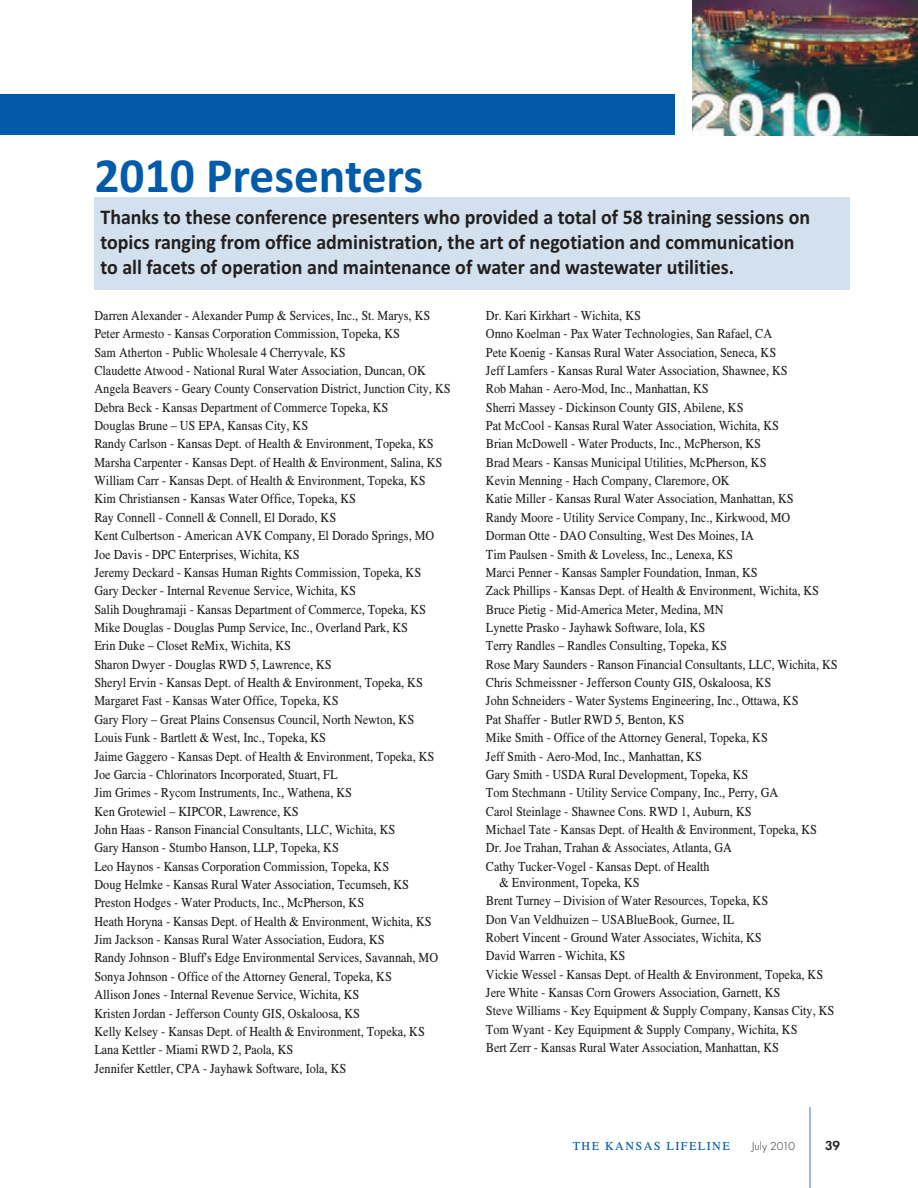
<style>
.page{position:relative;width:918px;height:1188px;background:#fff}
.page>*{position:absolute;margin:0;border:0;box-sizing:border-box;transform-origin:0 0}
.t1{font:700 49.5px "Calibri";color:#015ba9}
.t2{font:700 21px/25.2px "Calibri";color:#231f20;scale:.95 1}
.t3{font:13.5px/18.3px "Times CSATT";color:#231f20;scale:.9 1}
.t4{font:600 13.5px "Futura T";color:#231f20}
.t5{font:12px "Times CSATT";letter-spacing:.125em;color:#015ba9}
.t6{font:300 12px "Futura T";color:#231f20}
</style>
<div class="page">
<hr style="left:810px;top:1107px;width:1px;height:81px;background:#4975b9">
<div style="left:0;top:94px;width:675px;height:41px;background:#015ba9"></div>
<img style="left:692px;top:0;width:226px;height:135px">
<div style="left:94px;top:197px;width:756px;height:93px;background:#d2e1ed"></div>
<h1 class="t1" style="left:94px;top:159px;width:330px">2010 Presenters</h1>
<p class="t2" style="left:100px;top:206px;width:749px">Thanks to these conference presenters who provided a total of 58 training sessions on topics ranging from office administration, the art of negotiation and communication to all facets of operation and maintenance of water and wastewater utilities.</p>
<p class="t3" style="left:94px;top:307px;width:397px">Darren Alexander - Alexander Pump &amp; Services, Inc., St. Marys, KS Peter Armesto - Kansas Corporation Commission, Topeka, KS<br>Sam Atherton - Public Wholesale 4 Cherryvale, KS<br>Claudette Atwood - National Rural Water Association, Duncan, OK Angela Beavers - Geary County Conservation District, Junction City, KS Debra Beck - Kansas Department of Commerce Topeka, KS<br>Douglas Brune – US EPA, Kansas City, KS<br>Randy Carlson - Kansas Dept. of Health &amp; Environment, Topeka, KS Marsha Carpenter - Kansas Dept. of Health &amp; Environment, Salina, KS William Carr - Kansas Dept. of Health &amp; Environment, Topeka, KS<br>Kim Christiansen - Kansas Water Office, Topeka, KS<br>Ray Connell - Connell &amp; Connell, El Dorado, KS<br>Kent Culbertson - American AVK Company, El Dorado Springs, MO Joe Davis - DPC Enterprises, Wichita, KS<br>Jeremy Deckard - Kansas Human Rights Commission, Topeka, KS<br>Gary Decker - Internal Revenue Service, Wichita, KS<br>Salih Doughramaji - Kansas Department of Commerce, Topeka, KS Mike Douglas - Douglas Pump Service, Inc., Overland Park, KS<br>Erin Duke – Closet ReMix, Wichita, KS<br>Sharon Dwyer - Douglas RWD 5, Lawrence, KS<br>Sheryl Ervin - Kansas Dept. of Health &amp; Environment, Topeka, KS Margaret Fast - Kansas Water Office, Topeka, KS<br>Gary Flory – Great Plains Consensus Council, North Newton, KS<br>Louis Funk - Bartlett &amp; West, Inc., Topeka, KS<br>Jaime Gaggero - Kansas Dept. of Health &amp; Environment, Topeka, KS Joe Garcia - Chlorinators Incorporated, Stuart, FL<br>Jim Grimes - Rycom Instruments, Inc., Wathena, KS<br>Ken Grotewiel – KIPCOR, Lawrence, KS<br>John Haas - Ranson Financial Consultants, LLC, Wichita, KS<br>Gary Hanson - Stumbo Hanson, LLP, Topeka, KS<br>Leo Haynos - Kansas Corporation Commission, Topeka, KS<br>Doug Helmke - Kansas Rural Water Association, Tecumseh, KS<br>Preston Hodges - Water Products, Inc., McPherson, KS<br>Heath Horyna - Kansas Dept. of Health &amp; Environment, Wichita, KS Jim Jackson - Kansas Rural Water Association, Eudora, KS<br>Randy Johnson - Bluff's Edge Environmental Services, Savannah, MO Sonya Johnson - Office of the Attorney General, Topeka, KS<br>Allison Jones - Internal Revenue Service, Wichita, KS<br>Kristen Jordan - Jefferson County GIS, Oskaloosa, KS<br>Kelly Kelsey - Kansas Dept. of Health &amp; Environment, Topeka, KS Lana Kettler - Miami RWD 2, Paola, KS<br>Jennifer Kettler, CPA - Jayhawk Software, Iola, KS</p>
<p class="t3" style="left:486px;top:307px;width:392px">Dr. Kari Kirkhart - Wichita, KS<br>Onno Koelman - Pax Water Technologies, San Rafael, CA<br>Pete Koenig - Kansas Rural Water Association, Seneca, KS<br>Jeff Lamfers - Kansas Rural Water Association, Shawnee, KS<br>Rob Mahan - Aero-Mod, Inc., Manhattan, KS<br>Sherri Massey - Dickinson County GIS, Abilene, KS<br>Pat McCool - Kansas Rural Water Association, Wichita, KS<br>Brian McDowell - Water Products, Inc., McPherson, KS<br>Brad Mears - Kansas Municipal Utilities, McPherson, KS<br>Kevin Menning - Hach Company, Claremore, OK<br>Katie Miller - Kansas Rural Water Association, Manhattan, KS<br>Randy Moore - Utility Service Company, Inc., Kirkwood, MO<br>Dorman Otte - DAO Consulting, West Des Moines, IA<br>Tim Paulsen - Smith &amp; Loveless, Inc., Lenexa, KS<br>Marci Penner - Kansas Sampler Foundation, Inman, KS<br>Zack Phillips - Kansas Dept. of Health &amp; Environment, Wichita, KS Bruce Pietig - Mid-America Meter, Medina, MN<br>Lynette Prasko - Jayhawk Software, Iola, KS<br>Terry Randles – Randles Consulting, Topeka, KS<br>Rose Mary Saunders - Ranson Financial Consultants, LLC, Wichita, KS Chris Schmeissner - Jefferson County GIS, Oskaloosa, KS<br>John Schneiders - Water Systems Engineering, Inc., Ottawa, KS<br>Pat Shaffer - Butler RWD 5, Benton, KS<br>Mike Smith - Office of the Attorney General, Topeka, KS<br>Jeff Smith - Aero-Mod, Inc., Manhattan, KS<br>Gary Smith - USDA Rural Development, Topeka, KS<br>Tom Stechmann - Utility Service Company, Inc., Perry, GA<br>Carol Steinlage - Shawnee Cons. RWD 1, Auburn, KS<br>Michael Tate - Kansas Dept. of Health &amp; Environment, Topeka, KS<br>Dr. Joe Trahan, Trahan &amp; Associates, Atlanta, GA<br>Cathy Tucker-Vogel - Kansas Dept. of Health</p>
<p class="t3" style="left:486px;top:874px;width:389px;text-indent:13px">&amp; Environment, Topeka, KS<br>Brent Turney – Division of Water Resources, Topeka, KS<br>Don Van Veldhuizen – USABlueBook, Gurnee, IL<br>Robert Vincent - Ground Water Associates, Wichita, KS<br>David Warren - Wichita, KS<br>Vickie Wessel - Kansas Dept. of Health &amp; Environment, Topeka, KS Jere White - Kansas Corn Growers Association, Garnett, KS<br>Steve Williams - Key Equipment &amp; Supply Company, Kansas City, KS Tom Wyant - Key Equipment &amp; Supply Company, Wichita, KS<br>Bert Zerr - Kansas Rural Water Association, Manhattan, KS</p>
<p class="t5" style="left:573px;top:1141px;width:158px">THE KANSAS LIFELINE</p>
<p class="t6" style="left:751px;top:1141px;width:45px">July 2010</p>
<p class="t4" style="left:825px;top:1140px;width:17px">39</p>
</div>
